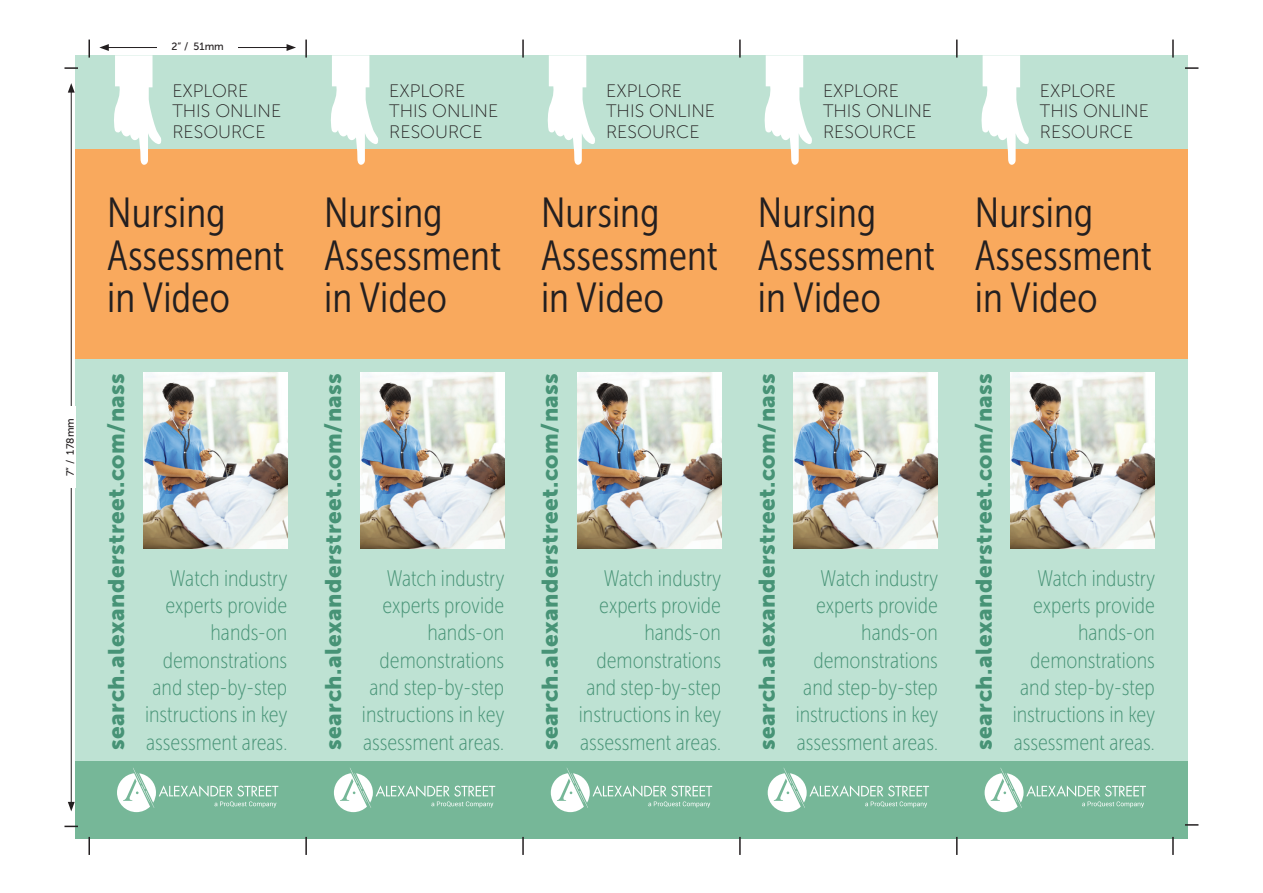
<style>
.page{position:relative;width:1263px;height:893px;background:#fff}
.page>*{position:absolute;margin:0;border:0;box-sizing:border-box;transform-origin:0 0}
.t1{font:42px/42.6px "Museo Sans Cond 300";color:#231f20}
.t2{font:22.5px/27.3px "Museo Sans Cond 100";color:#479376;text-align:right}
.t3{font:22.5px "Museo Sans 900";letter-spacing:.02em;color:#479376}
.t4{font:18px/20.1px "Museo Sans 100";color:#231f20}
.t5{font:10.5px "Museo Sans 500";color:#231f20}
</style>
<div class="page">
<div style="left:306px;top:55px;width:217px;height:783px;background:#bee2d3"></div>
<div style="left:523px;top:55px;width:217px;height:783px;background:#bee2d3"></div>
<div style="left:740px;top:55px;width:217px;height:783px;background:#bee2d3"></div>
<div style="left:957px;top:55px;width:230px;height:783px;background:#bee2d3"></div>
<div style="left:76px;top:55px;width:230px;height:783px;background:#bee2d3"></div>
<div style="left:306px;top:149px;width:217px;height:209px;background:#f9a95d"></div>
<div style="left:523px;top:149px;width:217px;height:209px;background:#f9a95d"></div>
<div style="left:740px;top:149px;width:217px;height:209px;background:#f9a95d"></div>
<div style="left:957px;top:149px;width:230px;height:209px;background:#f9a95d"></div>
<div style="left:76px;top:149px;width:230px;height:209px;background:#f9a95d"></div>
<svg style="left:331px;top:55px;width:47px;height:110px"></svg>
<svg style="left:547px;top:55px;width:48px;height:110px"></svg>
<svg style="left:764px;top:55px;width:48px;height:110px"></svg>
<svg style="left:981px;top:55px;width:48px;height:110px"></svg>
<img style="left:360px;top:373px;width:144px;height:175px">
<img style="left:577px;top:373px;width:144px;height:175px">
<img style="left:794px;top:373px;width:144px;height:175px">
<img style="left:1011px;top:373px;width:144px;height:175px">
<img style="left:143px;top:373px;width:144px;height:175px">
<div style="left:306px;top:760px;width:217px;height:78px;background:#76b798"></div>
<div style="left:523px;top:760px;width:217px;height:78px;background:#76b798"></div>
<div style="left:740px;top:760px;width:217px;height:78px;background:#76b798"></div>
<div style="left:957px;top:760px;width:230px;height:78px;background:#76b798"></div>
<div style="left:76px;top:760px;width:230px;height:78px;background:#76b798"></div>
<svg style="left:333px;top:768px;width:163px;height:45px"></svg>
<svg style="left:550px;top:768px;width:163px;height:45px"></svg>
<svg style="left:767px;top:768px;width:163px;height:45px"></svg>
<svg style="left:984px;top:768px;width:162px;height:45px"></svg>
<svg style="left:117px;top:768px;width:162px;height:45px"></svg>
<svg style="left:64px;top:825px;width:14px;height:1px"></svg>
<svg style="left:1185px;top:823px;width:13px;height:2px"></svg>
<svg style="left:64px;top:67px;width:14px;height:2px"></svg>
<svg style="left:1185px;top:67px;width:13px;height:2px"></svg>
<svg style="left:88px;top:40px;width:2px;height:18px"></svg>
<svg style="left:88px;top:836px;width:2px;height:18px"></svg>
<svg style="left:305px;top:40px;width:2px;height:18px"></svg>
<svg style="left:305px;top:836px;width:2px;height:18px"></svg>
<svg style="left:522px;top:40px;width:2px;height:18px"></svg>
<svg style="left:522px;top:837px;width:2px;height:17px"></svg>
<svg style="left:1172px;top:40px;width:2px;height:18px"></svg>
<svg style="left:1172px;top:837px;width:2px;height:17px"></svg>
<svg style="left:956px;top:40px;width:2px;height:18px"></svg>
<svg style="left:956px;top:836px;width:2px;height:18px"></svg>
<svg style="left:739px;top:40px;width:2px;height:18px"></svg>
<svg style="left:739px;top:837px;width:2px;height:17px"></svg>
<hr style="left:71px;top:90px;width:1px;height:713px;background:#231f20">
<svg style="left:68px;top:83px;width:7px;height:10px"></svg>
<svg style="left:68px;top:801px;width:7px;height:10px"></svg>
<hr style="left:106px;top:47px;width:183px;height:1px;background:#231f20">
<svg style="left:287px;top:44px;width:9px;height:7px"></svg>
<svg style="left:99px;top:44px;width:63px;height:121px"></svg>
<div style="left:66px;top:406px;width:10px;height:81px;background:#fff"></div>
<div style="left:157px;top:43px;width:81px;height:12px;background:#fff"></div>
<p class="t5" style="left:65px;top:476px;width:59px;rotate:-90deg">7” / 178mm</p>
<p class="t5" style="left:172px;top:41px;width:54px">2” / 51mm</p>
<p class="t4" style="left:172px;top:81px;width:111px">EXPLORE<br>THIS ONLINE<br>RESOURCE</p>
<p class="t1" style="left:107px;top:191px;width:178px">Nursing<br>Assessment in Video</p>
<p class="t4" style="left:389px;top:81px;width:111px">EXPLORE<br>THIS ONLINE<br>RESOURCE</p>
<p class="t4" style="left:606px;top:81px;width:111px">EXPLORE<br>THIS ONLINE<br>RESOURCE</p>
<p class="t4" style="left:823px;top:81px;width:111px">EXPLORE<br>THIS ONLINE<br>RESOURCE</p>
<p class="t4" style="left:1040px;top:81px;width:111px">EXPLORE<br>THIS ONLINE<br>RESOURCE</p>
<p class="t1" style="left:324px;top:191px;width:178px">Nursing<br>Assessment in Video</p>
<p class="t1" style="left:541px;top:191px;width:178px">Nursing<br>Assessment in Video</p>
<p class="t1" style="left:758px;top:191px;width:178px">Nursing<br>Assessment in Video</p>
<p class="t1" style="left:975px;top:191px;width:178px">Nursing<br>Assessment in Video</p>
<p class="t3" style="left:103px;top:749px;width:378px;rotate:-90deg">search.alexanderstreet.com/nass</p>
<p class="t3" style="left:320px;top:749px;width:378px;rotate:-90deg">search.alexanderstreet.com/nass</p>
<p class="t3" style="left:537px;top:749px;width:378px;rotate:-90deg">search.alexanderstreet.com/nass</p>
<p class="t3" style="left:754px;top:749px;width:378px;rotate:-90deg">search.alexanderstreet.com/nass</p>
<p class="t3" style="left:971px;top:749px;width:378px;rotate:-90deg">search.alexanderstreet.com/nass</p>
<p class="t2" style="left:145px;top:564px;width:144px">Watch industry experts provide hands-on demonstrations and step-by-step instructions in key assessment areas.</p>
<p class="t2" style="left:362px;top:564px;width:144px">Watch industry experts provide hands-on demonstrations and step-by-step instructions in key assessment areas.</p>
<p class="t2" style="left:579px;top:564px;width:144px">Watch industry experts provide hands-on demonstrations and step-by-step instructions in key assessment areas.</p>
<p class="t2" style="left:796px;top:564px;width:144px">Watch industry experts provide hands-on demonstrations and step-by-step instructions in key assessment areas.</p>
<p class="t2" style="left:1013px;top:564px;width:144px">Watch industry experts provide hands-on demonstrations and step-by-step instructions in key assessment areas.</p>
</div>
